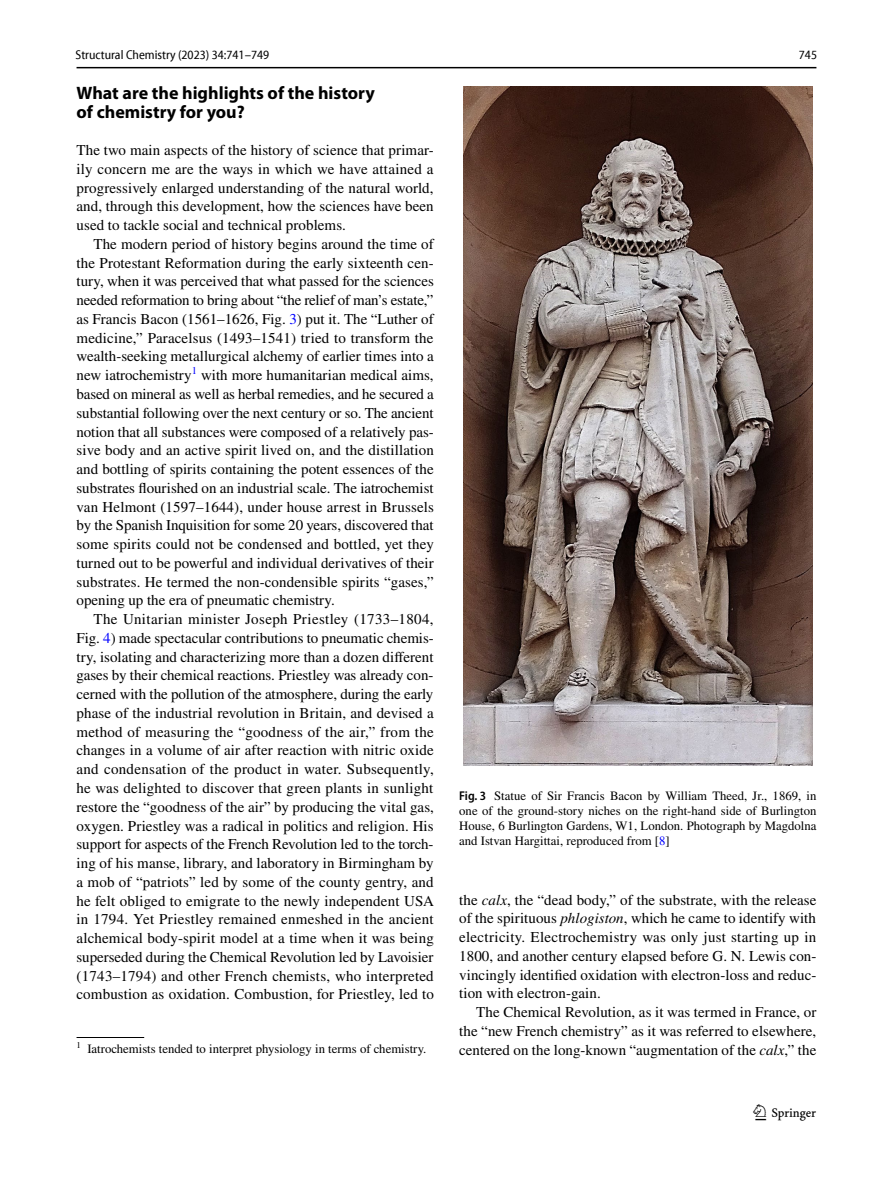
<style>
.page{position:relative;width:893px;height:1187px;background:#fff}
.page>*{position:absolute;margin:0;border:0;box-sizing:border-box;transform-origin:0 0}
.t1{font:22.5px "Springnew Regular 3";color:#000}
.t2{font:700 18px/18.8px "Myriad Pro";color:#000}
.t3{font:15px/18.8px "STIX";letter-spacing:.005em;color:#000;text-align:justify}
.t4{font:12.75px/15px "STIX";color:#000;text-align:justify}
.t5{font:semi-condensed 12.75px "Myriad Pro Unic";color:#000}
.s1{color:#00f}
.s2{font-family:"Myriad Pro";font-weight:600;font-stretch:semi-condensed}
.s3{font-style:italic}
</style>
<div class="page">
<hr style="left:77px;top:67px;width:739px;height:1px;background:#000">
<div style="left:459px;top:87px;width:357px;height:678px;background:linear-gradient(to bottom,#fff,#fff)"></div>
<img style="left:463px;top:87px;width:349px;height:678px">
<hr style="left:77px;top:1037px;width:67px;height:1px;background:#000">
<p class="t5" style="left:76px;top:50px;width:195px">Structural Chemistry (2023) 34:741–749</p>
<p class="t5" style="left:799px;top:50px;width:20px">745</p>
<p class="t2" style="left:77px;top:83px;width:300px">What are the highlights of the history of chemistry for you?</p>
<p class="t3" style="left:77px;top:142px;width:359px">The two main aspects of the history of science that primar&shy;ily concern me are the ways in which we have attained a progressively enlarged understanding of the natural world, and, through this development, how the sciences have been used to tackle social and technical problems.</p>
<p class="t3" style="left:77px;top:235px;width:359px;text-indent:17px">The modern period of history begins around the time of the Protestant Reformation during the early sixteenth cen&shy;tury, when it was perceived that what passed for the sciences needed reformation to bring about “the relief of man’s estate,” as Francis Bacon (1561–1626, Fig. <span class="s1">3</span>) put it. The “Luther of medicine,” Paracelsus (1493–1541) tried to transform the wealth-seeking metallurgical alchemy of earlier times into a new iatrochemistry<sup>1</sup> with more humanitarian medical aims, based on mineral as well as herbal remedies, and he secured a substantial following over the next century or so. The ancient notion that all substances were composed of a relatively pas&shy;sive body and an active spirit lived on, and the distillation and bottling of spirits containing the potent essences of the substrates flourished on an industrial scale. The iatrochemist van Helmont (1597–1644), under house arrest in Brussels by the Spanish Inquisition for some 20 years, discovered that some spirits could not be condensed and bottled, yet they turned out to be powerful and individual derivatives of their substrates. He termed the non-condensible spirits “gases,” opening up the era of pneumatic chemistry.</p>
<p class="t3" style="left:77px;top:610px;width:359px;text-indent:17px">The Unitarian minister Joseph Priestley (1733–1804, Fig. <span class="s1">4</span>) made spectacular contributions to pneumatic chemis&shy;try, isolating and characterizing more than a dozen different gases by their chemical reactions. Priestley was already con&shy;cerned with the pollution of the atmosphere, during the early phase of the industrial revolution in Britain, and devised a method of measuring the “goodness of the air,” from the changes in a volume of air after reaction with nitric oxide and condensation of the product in water. Subsequently, he was delighted to discover that green plants in sunlight restore the “goodness of the air” by producing the vital gas, oxygen. Priestley was a radical in politics and religion. His support for aspects of the French Revolution led to the torch&shy;ing of his manse, library, and laboratory in Birmingham by a mob of “patriots” led by some of the county gentry, and he felt obliged to emigrate to the newly independent USA in 1794. Yet Priestley remained enmeshed in the ancient alchemical body-spirit model at a time when it was being superseded during the Chemical Revolution led by Lavoisier (1743–1794) and other French chemists, who interpreted combustion as oxidation. Combustion, for Priestley, led to</p>
<p class="t4" style="left:77px;top:1041px;width:351px"><sup>1</sup> Iatrochemists tended to interpret physiology in terms of chemistry.</p>
<p class="t4" style="left:459px;top:789px;width:359px"><span class="s2">Fig. 3</span> Statue of Sir Francis Bacon by William Theed, Jr., 1869, in one of the ground-story niches on the right-hand side of Burlington House, 6 Burlington Gardens, W1, London. Photograph by Magdolna and Istvan Hargittai, reproduced from [<span class="s1">8</span>]</p>
<p class="t3" style="left:459px;top:891px;width:359px">the <span class="s3">calx</span>, the “dead body,” of the substrate, with the release of the spirituous <span class="s3">phlogiston</span>, which he came to identify with electricity. Electrochemistry was only just starting up in 1800, and another century elapsed before G. N. Lewis con&shy;vincingly identified oxidation with electron-loss and reduc&shy;tion with electron-gain.</p>
<p class="t3" style="left:459px;top:1003px;width:359px;text-indent:17px">The Chemical Revolution, as it was termed in France, or the “new French chemistry” as it was referred to elsewhere, centered on the long-known “augmentation of the <span class="s3">calx</span>,” the</p>
<h1 class="t1" style="left:755px;top:1104px;width:62px">1 3</h1>
</div>
